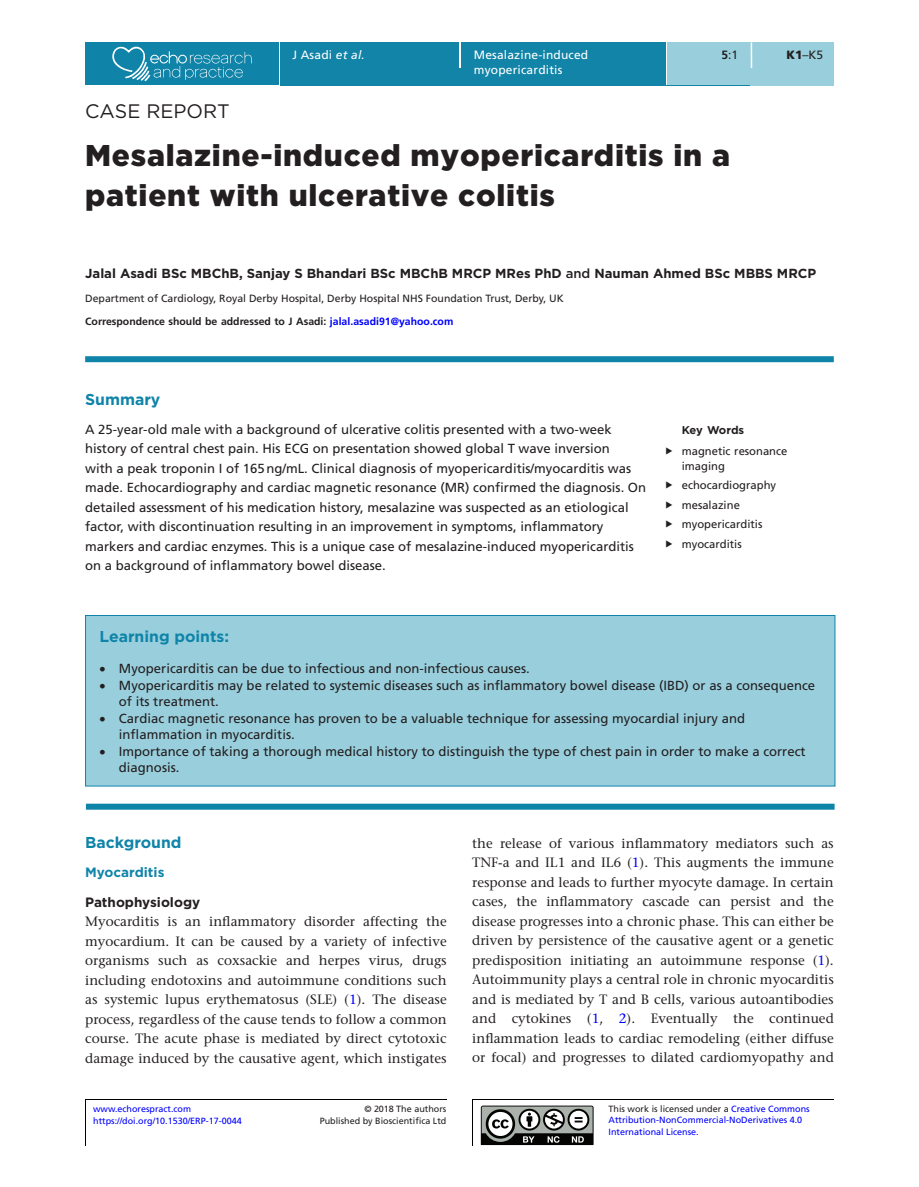
<style>
.page{position:relative;width:919px;height:1187px;background:#fff}
.page>*{position:absolute;margin:0;border:0;box-sizing:border-box;transform-origin:0 0}
.CT{font:900 30px/39px "Gotham";letter-spacing:.025em;color:#231f20}
.AT{font:19.5px "Gotham";color:#231f20}
.ABS_H{font:700 15.75px "Gotham";color:#0f84a9}
.TXT{font:500 13.5px/19.5px "Stone Serif Std";color:#231f20;text-align:justify}
.H3-H2{font:700 13.5px "Gotham";color:#231f20}
.H2-H1{font:700 13.5px "Gotham";color:#0f84a9}
.ABS_TXT{font:13.2px/19.5px "Frutiger LT Std";color:#231f20}
.AU{font:700 13.2px "Gotham";color:#231f20}
.t1{font:12px/14.7px "Frutiger LT Std";letter-spacing:.015em;color:#fff}
.PagNum{font:12px "Frutiger LT Std";color:#231f20}
.t2{font:11.25px/15px "Frutiger LT Std";color:#231f20}
.Keywords_Head{font:700 11.25px "Gotham";letter-spacing:-.02em;color:#231f20}
.Address{font:10.5px "Frutiger LT Std";color:#231f20}
.Corres{font:700 10.5px "Frutiger LT Std";color:#231f20}
.t3{font:9px/11.1px "Frutiger LT Std";color:#00f}
.t4{font:9px/11.9px "Frutiger LT Std";color:#231f20;text-align:right}
.s1{font-style:italic}
.s2{font-weight:700}
.s3{font-weight:900}
.s4{font-weight:500}
.s5{color:#00f}
.s6{color:#231f20}
</style>
<div class="page">
<div style="left:85px;top:43px;width:194px;height:42px;background:#0f83a8"></div>
<svg style="left:112px;top:46px;width:139px;height:36px"></svg>
<div style="left:280px;top:51px;width:553px;height:34px;background:#1184a8"></div>
<div style="left:280px;top:43px;width:179px;height:8px;background:#1184a8"></div>
<hr style="left:459px;top:43px;width:2px;height:25px;background:#fff">
<div style="left:461px;top:43px;width:205px;height:42px;background:#1184a8"></div>
<hr style="left:666px;top:43px;width:1px;height:42px;background:#fff">
<div style="left:667px;top:43px;width:83px;height:42px;background:#99cfdd"></div>
<div style="left:750px;top:68px;width:83px;height:17px;background:#99cfdd"></div>
<div style="left:750px;top:43px;width:83px;height:25px;background:#99cfdd"></div>
<hr style="left:750px;top:43px;width:2px;height:25px;background:#fff">
<div style="left:85px;top:356px;width:748px;height:6px;background:#0f84a9"></div>
<div style="left:86px;top:615px;width:748px;height:171px;background:#99cfdd"></div>
<div style="left:86px;top:803px;width:748px;height:6px;background:#0f84a9"></div>
<div style="left:85px;top:615px;width:750px;height:171px;border:1px solid #0f84a9"></div>
<hr style="left:472px;top:1098px;width:1px;height:47px;background:#000">
<hr style="left:472px;top:1098px;width:361px;height:1px;background:#000">
<hr style="left:85px;top:1098px;width:1px;height:47px;background:#000">
<hr style="left:85px;top:1098px;width:362px;height:1px;background:#000">
<svg style="left:481px;top:1105px;width:113px;height:40px"></svg>
<p class="t1" style="left:292px;top:48px;width:74px">J Asadi <span class="s1">et al.</span></p>
<p class="t1" style="left:474px;top:48px;width:116px">Mesalazine-induced myopericarditis</p>
<p class="PagNum" style="left:721px;top:48px;width:18px"><span class="s2">5</span>:1</p>
<p class="PagNum" style="left:786px;top:48px;width:38px"><span class="s3">K1</span>–K5</p>
<p class="AT" style="left:85px;top:100px;width:146px">CASE REPORT</p>
<p class="CT" style="left:85px;top:136px;width:646px">Mesalazine-induced myopericarditis in a patient with ulcerative colitis</p>
<p class="AU" style="left:85px;top:264px;width:732px">Jalal Asadi BSc MBChB, Sanjay S Bhandari BSc MBChB MRCP MRes PhD <span class="s4">and</span> Nauman Ahmed BSc MBBS MRCP</p>
<p class="Address" style="left:85px;top:292px;width:480px">Department of Cardiology, Royal Derby Hospital, Derby Hospital NHS Foundation Trust, Derby, UK</p>
<p class="Corres" style="left:85px;top:315px;width:369px">Correspondence should be addressed to J Asadi: <span class="s5">jalal.asadi91@yahoo.com</span></p>
<p class="ABS_H" style="left:85px;top:389px;width:77px">Summary</p>
<p class="ABS_TXT" style="left:85px;top:419px;width:562px">A 25-year-old male with a background of ulcerative colitis presented with a two-week history of central chest pain. His ECG on presentation showed global T wave inversion<br>with a peak troponin I of 165ng/mL. Clinical diagnosis of myopericarditis/myocarditis was made. Echocardiography and cardiac magnetic resonance (MR) confirmed the diagnosis. On detailed assessment of his medication history, mesalazine was suspected as an etiological factor, with discontinuation resulting in an improvement in symptoms, inflammatory markers and cardiac enzymes. This is a unique case of mesalazine-induced myopericarditis on a background of inflammatory bowel disease.</p>
<p class="Keywords_Head" style="left:681px;top:422px;width:64px">Key Words</p>
<p class="t2" style="left:681px;top:443px;width:107px">magnetic resonance imaging</p>
<p class="t2" style="left:681px;top:477px;width:96px">echocardiography</p>
<p class="t2" style="left:681px;top:497px;width:60px">mesalazine</p>
<p class="t2" style="left:681px;top:516px;width:82px">myopericarditis</p>
<p class="t2" style="left:681px;top:536px;width:62px">myocarditis</p>
<h1 class="ABS_H" style="left:99px;top:626px;width:131px">Learning points:</h1>
<p class="ABS_TXT" style="left:99px;top:658px;width:432px">• Myopericarditis can be due to infectious and non-infectious causes.</p>
<p class="ABS_TXT" style="left:119px;top:676px;width:697px;line-height:16.5px;text-indent:-20px">• Myopericarditis may be related to systemic diseases such as inflammatory bowel disease (IBD) or as a consequence of its treatment.</p>
<p class="ABS_TXT" style="left:119px;top:709px;width:627px;line-height:16.5px;text-indent:-20px">• Cardiac magnetic resonance has proven to be a valuable technique for assessing myocardial injury and inflammation in myocarditis.</p>
<p class="ABS_TXT" style="left:119px;top:742px;width:688px;line-height:16.5px;text-indent:-20px">• Importance of taking a thorough medical history to distinguish the type of chest pain in order to make a correct diagnosis.</p>
<h1 class="ABS_H" style="left:85px;top:831px;width:98px">Background</h1>
<p class="H2-H1" style="left:85px;top:863px;width:81px">Myocarditis</p>
<p class="H3-H2" style="left:85px;top:892px;width:117px">Pathophysiology</p>
<p class="TXT" style="left:85px;top:911px;width:363px">Myocarditis is an inflammatory disorder affecting the myocardium. It can be caused by a variety of infective organisms such as coxsackie and herpes virus, drugs including endotoxins and autoimmune conditions such as systemic lupus erythematosus (SLE) (<span class="s5">1</span>). The disease process, regardless of the cause tends to follow a common course. The acute phase is mediated by direct cytotoxic damage induced by the causative agent, which instigates</p>
<p class="t3" style="left:93px;top:1103px;width:100px">www.echorespract.com</p>
<p class="t4" style="left:320px;top:1103px;width:128px">© 2018 The authors<br>Published by Bioscientifica Ltd</p>
<p class="t3" style="left:93px;top:1114px;width:150px">https://doi.org/10.1530/ERP-17-0044</p>
<p class="TXT" style="left:472px;top:833px;width:363px">the release of various inflammatory mediators such as TNF-a and IL1 and IL6 (<span class="s5">1</span>). This augments the immune response and leads to further myocyte damage. In certain cases, the inflammatory cascade can persist and the disease progresses into a chronic phase. This can either be driven by persistence of the causative agent or a genetic predisposition initiating an autoimmune response (<span class="s5">1</span>).<br>Autoimmunity plays a central role in chronic myocarditis and is mediated by T and B cells, various autoantibodies and cytokines (<span class="s5">1</span>, <span class="s5">2</span>). Eventually the continued inflammation leads to cardiac remodeling (either diffuse or focal) and progresses to dilated cardiomyopathy and</p>
<p class="t3" style="left:608px;top:1103px;width:203px"><span class="s6">This work is licensed under a</span> Creative Commons<br>Attribution-NonCommercial-NoDerivatives 4.0<br>International License.</p>
</div>
